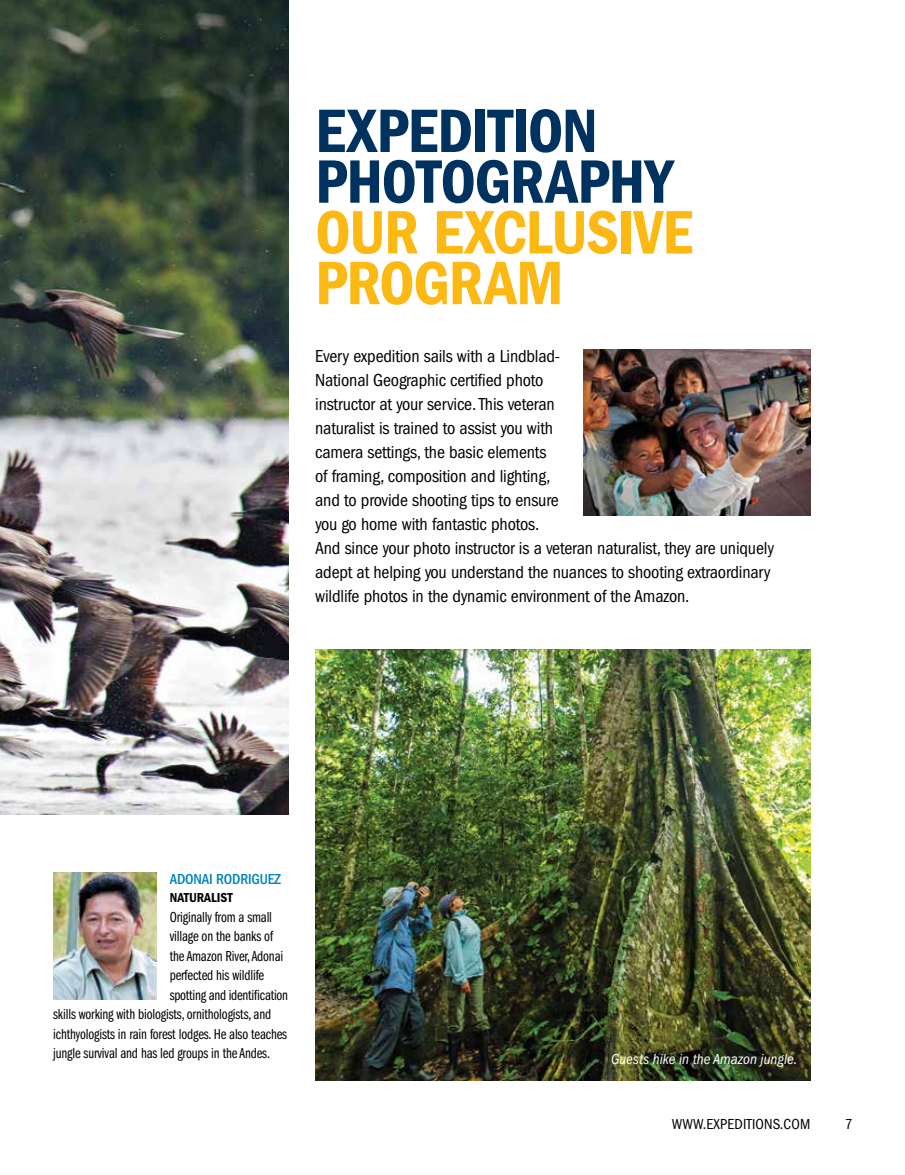
<style>
.page{position:relative;width:905px;height:1175px;background:#fff}
.page>*{position:absolute;margin:0;border:0;box-sizing:border-box;transform-origin:0 0}
.t1{font:63.45px/50.7px "ITC Franklin Gothic Std Dm Cd";letter-spacing:-.015em;color:#003260}
.t2{font:63.45px/50.7px "ITC Franklin Gothic Std Dm Cd";letter-spacing:-.02em;color:#fdb913}
.t3{font:condensed 18px/24px "ITC Franklin Gothic Std";letter-spacing:-.01em;color:#000}
.t4{font:15px "ITC Franklin Gothic Std Bk Cp";letter-spacing:-.01em;color:#000}
.t5{font:italic condensed 15px "ITC Franklin Gothic Std";color:#fff}
.t6{font:condensed 15px "ITC Franklin Gothic Std";letter-spacing:.01em;color:#000}
.t7{font:500 condensed 15px "ITC Franklin Gothic Std";letter-spacing:-.01em;color:#0083be}
.t8{font:13.5px "ITC Franklin Gothic Std Dm Cd";color:#000}
</style>
<div class="page">
<img style="left:0;top:0;width:288px;height:814px">
<img style="left:584px;top:349px;width:226px;height:167px">
<img style="left:53px;top:873px;width:103px;height:126px">
<img style="left:315px;top:649px;width:495px;height:431px">
<h1 class="t1" style="left:315px;top:106px;width:359px">EXPEDITION<br>PHOTOGRAPHY</h1>
<h1 class="t2" style="left:315px;top:207px;width:379px">OUR EXCLUSIVE<br>PROGRAM</h1>
<p class="t3" style="left:315px;top:344px;width:460px">Every expedition sails with a Lindblad-<br>National Geographic certified photo<br>instructor at your service. This veteran<br>naturalist is trained to assist you with<br>camera settings, the basic elements<br>of framing, composition and lighting,<br>and to provide shooting tips to ensure<br>you go home with fantastic photos.<br>And since your photo instructor is a veteran naturalist, they are uniquely adept at helping you understand the nuances to shooting extraordinary wildlife photos in the dynamic environment of the Amazon.</p>
<p class="t7" style="left:170px;top:870px;width:113px">ADONAI RODRIGUEZ</p>
<p class="t8" style="left:170px;top:890px;width:64px">NATURALIST</p>
<p class="t4" style="left:170px;top:908px;width:104px">Originally from a small</p>
<p class="t4" style="left:170px;top:928px;width:105px">village on the banks of</p>
<p class="t4" style="left:170px;top:947px;width:115px">the Amazon River, Adonai</p>
<p class="t4" style="left:170px;top:967px;width:96px">perfected his wildlife</p>
<p class="t4" style="left:170px;top:986px;width:120px">spotting and identification</p>
<p class="t4" style="left:53px;top:1006px;width:220px">skills working with biologists, ornithologists, and</p>
<p class="t4" style="left:53px;top:1025px;width:235px">ichthyologists in rain forest lodges. He also teaches</p>
<p class="t4" style="left:53px;top:1045px;width:218px">jungle survival and has led groups in the Andes.</p>
<p class="t5" style="left:611px;top:1050px;width:188px">Guests hike in the Amazon jungle.</p>
<p class="t6" style="left:672px;top:1115px;width:140px">WWW.EXPEDITIONS.COM</p>
<p class="t6" style="left:844px;top:1115px;width:9px">7</p>
</div>
